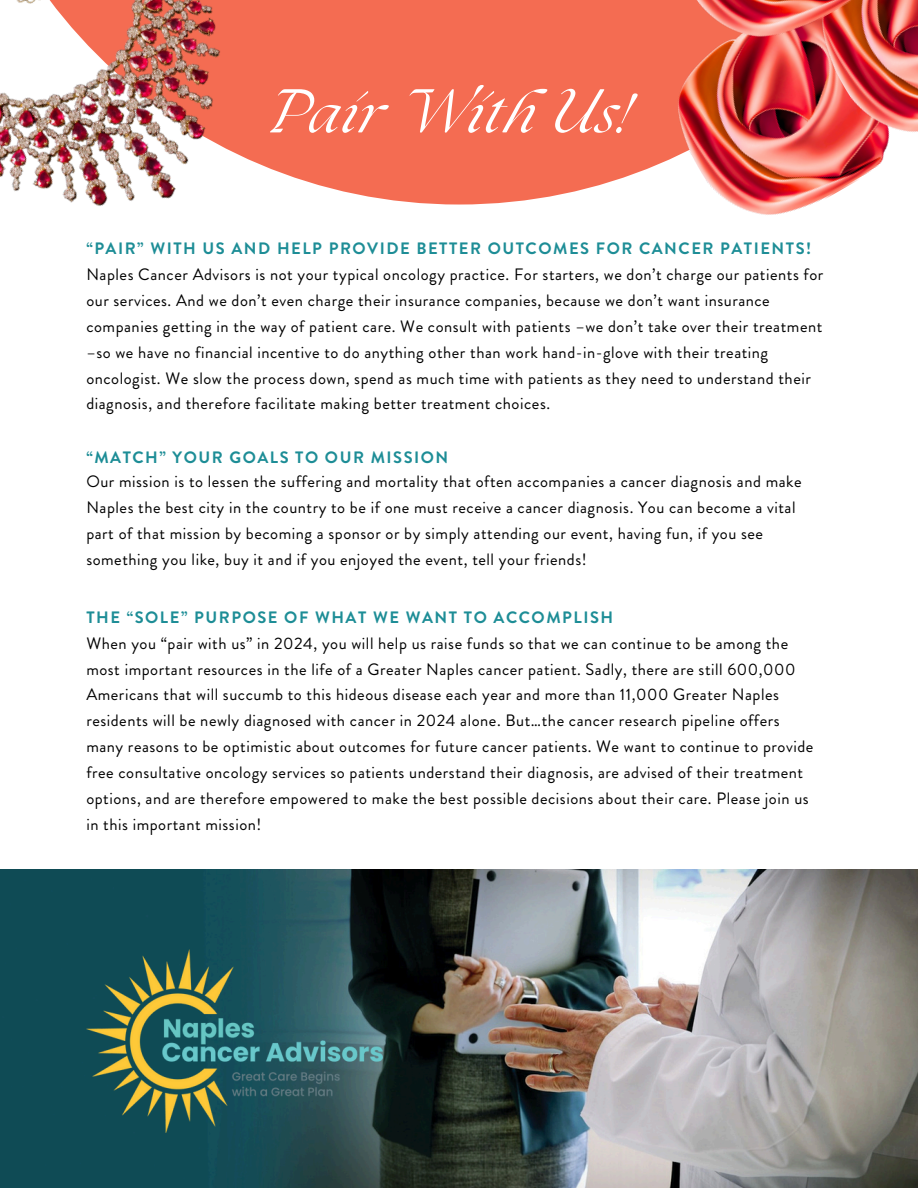
<style>
.page{position:relative;width:918px;height:1188px;background:#fff}
.page>*{position:absolute;margin:0;border:0;box-sizing:border-box;transform-origin:0 0}
.t1{font:italic 54px "The Seasons";letter-spacing:.03em;color:#fff}
.t2{font:16.5px/25.8px "Brandon Grotesque";letter-spacing:.03em;color:#000}
.t3{font:700 16.5px "Brandon Grotesque";letter-spacing:.09em;color:#1d8d96}
</style>
<div class="page">
<img style="left:0;top:869px;width:918px;height:319px">
<img style="left:86px;top:949px;width:296px;height:184px">
<div style="left:0;top:0;width:918px;height:205px;background:#f46c52"></div>
<img style="left:650px;top:68px;width:268px;height:147px">
<img style="left:795px;top:0;width:123px;height:163px">
<img style="left:695px;top:0;width:218px;height:68px">
<img style="left:0;top:0;width:382px;height:206px">
<p class="t1" style="left:267px;top:89px;width:365px">Pair With Us!</p>
<p class="t3" style="left:86px;top:237px;width:726px">“PAIR” WITH US AND HELP PROVIDE BETTER OUTCOMES FOR CANCER PATIENTS!</p>
<h2 class="t2" style="left:86px;top:262px;width:739px">Naples Cancer Advisors is not your typical oncology practice. For starters, we don’t charge our patients for our services. And we don’t even charge their insurance companies, because we don’t want insurance companies getting in the way of patient care. We consult with patients –we don’t take over their treatment –so we have no financial incentive to do anything other than work hand-in-glove with their treating oncologist. We slow the process down, spend as much time with patients as they need to understand their diagnosis, and therefore facilitate making better treatment choices.</h2>
<p class="t3" style="left:86px;top:446px;width:363px">“MATCH” YOUR GOALS TO OUR MISSION</p>
<p class="t2" style="left:86px;top:469px;width:717px">Our mission is to lessen the suffering and mortality that often accompanies a cancer diagnosis and make Naples the best city in the country to be if one must receive a cancer diagnosis. You can become a vital part of that mission by becoming a sponsor or by simply attending our event, having fun, if you see something you like, buy it and if you enjoyed the event, tell your friends!</p>
<p class="t3" style="left:86px;top:606px;width:528px">THE “SOLE” PURPOSE OF WHAT WE WANT TO ACCOMPLISH</p>
<p class="t2" style="left:86px;top:630px;width:729px">When you “pair with us” in 2024, you will help us raise funds so that we can continue to be among the most important resources in the life of a Greater Naples cancer patient. Sadly, there are still 600,000<br>Americans that will succumb to this hideous disease each year and more than 11,000 Greater Naples residents will be newly diagnosed with cancer in 2024 alone. But…the cancer research pipeline offers many reasons to be optimistic about outcomes for future cancer patients. We want to continue to provide free consultative oncology services so patients understand their diagnosis, are advised of their treatment options, and are therefore empowered to make the best possible decisions about their care. Please join us in this important mission!</p>
</div>
